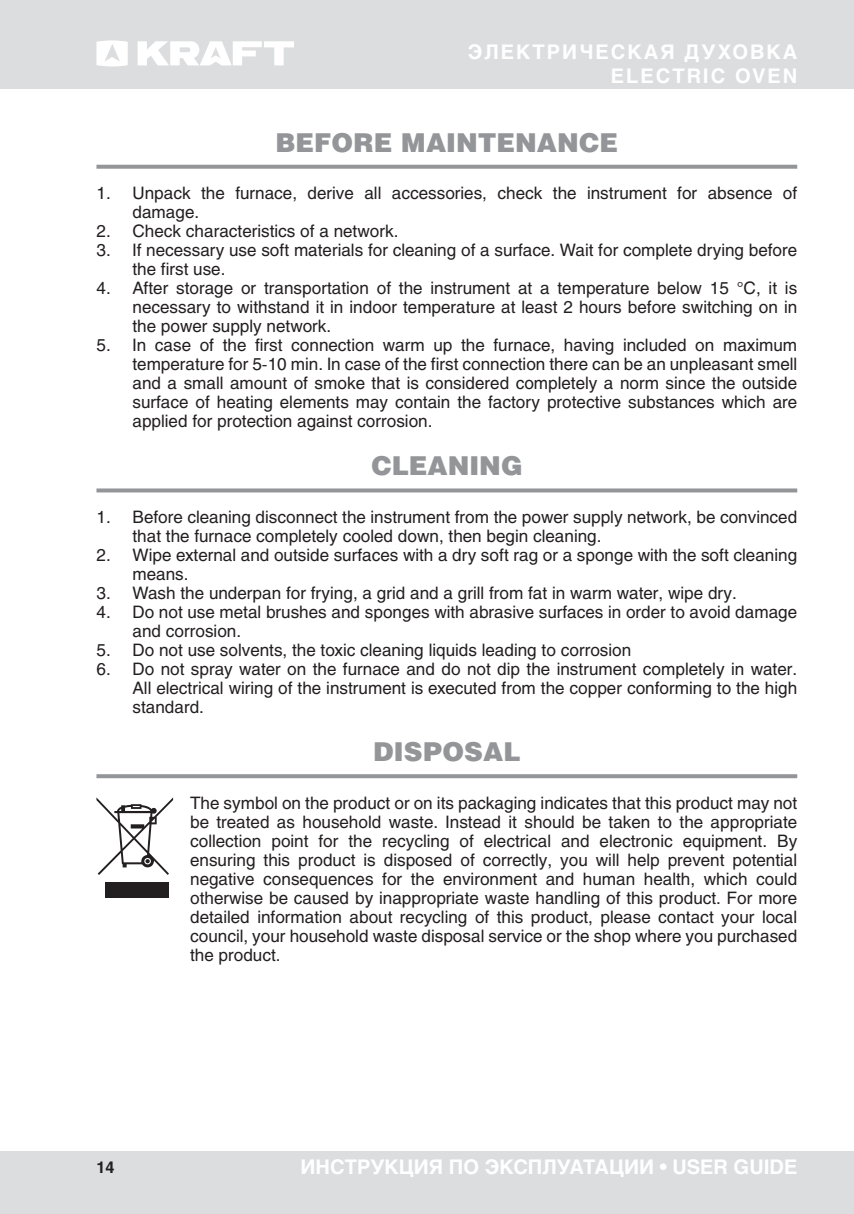
<style>
.page{position:relative;width:854px;height:1214px;background:#fff}
.page>*{position:absolute;margin:0;border:0;box-sizing:border-box;transform-origin:0 0}
.t1{font:900 26px "Helios";color:#939598}
.t2{font:700 20px "Helios";color:#fff}
.t3{font:700 20px/24px "Helios";letter-spacing:.1em;color:#fff;text-align:right}
.t4{font:17px/19px "Helios";color:#231f20}
.t5{font:700 16px "Helios";color:#231f20}
</style>
<div class="page">
<div style="left:0;top:0;width:853px;height:88px;background:#dcdddf"></div>
<div style="left:0;top:1151px;width:853px;height:62px;background:#dcdddf"></div>
<hr style="left:853px;top:1151px;width:1px;height:62px;background:#dcdddf">
<svg style="left:96px;top:40px;width:32px;height:26px"></svg>
<svg style="left:137px;top:41px;width:157px;height:24px"></svg>
<svg style="left:96px;top:165px;width:701px;height:4px;background:#9a9c9f"></svg>
<svg style="left:96px;top:488px;width:701px;height:4px;background:#9fa1a4"></svg>
<svg style="left:96px;top:774px;width:701px;height:4px;background:#989a9d"></svg>
<div style="left:105px;top:881px;width:63px;height:16px;background:#231f20"></div>
<svg style="left:96px;top:797px;width:77px;height:77px"></svg>
<p class="t3" style="left:467px;top:39px;width:331px">ЭЛЕКТРИЧЕСКАЯ ДУХОВКА<br>ELECTRIC OVEN</p>
<h1 class="t1" style="left:275px;top:126px;width:201px">BEFORE MAINTEN</h1>
<h1 class="t1" style="left:536px;top:126px;width:80px">ANCE</h1>
<p class="t4" style="left:132px;top:183px;width:666px;text-indent:-36px">1. Unpack the furnace, derive all accessories, check the instrument for absence of damage.</p>
<p class="t4" style="left:96px;top:221px;width:303px">2. Check characteristics of a network.</p>
<p class="t4" style="left:132px;top:240px;width:666px;text-indent:-36px">3. If necessary use soft materials for cleaning of a surface. Wait for complete drying before the first use.</p>
<p class="t4" style="left:132px;top:278px;width:666px;text-align:justify;text-indent:-36px">4. After storage or transportation of the instrument at a temperature below 15 °C, it is necessary to withstand it in indoor temperature at least 2 hours before switching on in the power supply network.</p>
<p class="t4" style="left:132px;top:335px;width:666px;text-align:justify;text-indent:-36px">5. In case of the first connection warm up the furnace, having included on maximum temperature for 5-10 min. In case of the first connection there can be an unpleasant smell and a small amount of smoke that is considered completely a norm since the outside surface of heating elements may contain the factory protective substances which are applied for protection against corrosion.</p>
<h1 class="t1" style="left:371px;top:449px;width:153px">CLEANING</h1>
<p class="t4" style="left:132px;top:507px;width:666px;text-indent:-36px">1. Before cleaning disconnect the instrument from the power supply network, be convinced that the furnace completely cooled down, then begin cleaning.</p>
<p class="t4" style="left:132px;top:545px;width:666px;text-indent:-36px">2. Wipe external and outside surfaces with a dry soft rag or a sponge with the soft cleaning means.</p>
<p class="t4" style="left:96px;top:583px;width:641px">3. Wash the underpan for frying, a grid and a grill from fat in warm water, wipe dry.</p>
<p class="t4" style="left:132px;top:602px;width:666px;text-indent:-36px">4. Do not use metal brushes and sponges with abrasive surfaces in order to avoid damage and corrosion.</p>
<p class="t4" style="left:96px;top:640px;width:536px">5. Do not use solvents, the toxic cleaning liquids leading to corrosion</p>
<p class="t4" style="left:132px;top:659px;width:666px;text-align:justify;text-indent:-36px">6. Do not spray water on the furnace and do not dip the instrument completely in water.<br>All electrical wiring of the instrument is executed from the copper conforming to the high standard.</p>
<h1 class="t1" style="left:373px;top:735px;width:149px">DISPOSAL</h1>
<p class="t4" style="left:190px;top:792px;width:608px;text-align:justify">The symbol on the product or on its packaging indicates that this product may not be treated as household waste. Instead it should be taken to the appropriate collection point for the recycling of electrical and electronic equipment. By ensuring this product is disposed of correctly, you will help prevent potential negative consequences for the environment and human health, which could otherwise be caused by inappropriate waste handling of this product. For more detailed information about recycling of this product, please contact your local council, your household waste disposal service or the shop where you purchased the product.</p>
<p class="t5" style="left:96px;top:1157px;width:19px">14</p>
<p class="t2" style="left:300px;top:1155px;width:498px">ИНСТРУКЦИЯ ПО ЭКСПЛУАТАЦИИ • USER GUIDE</p>
</div>
